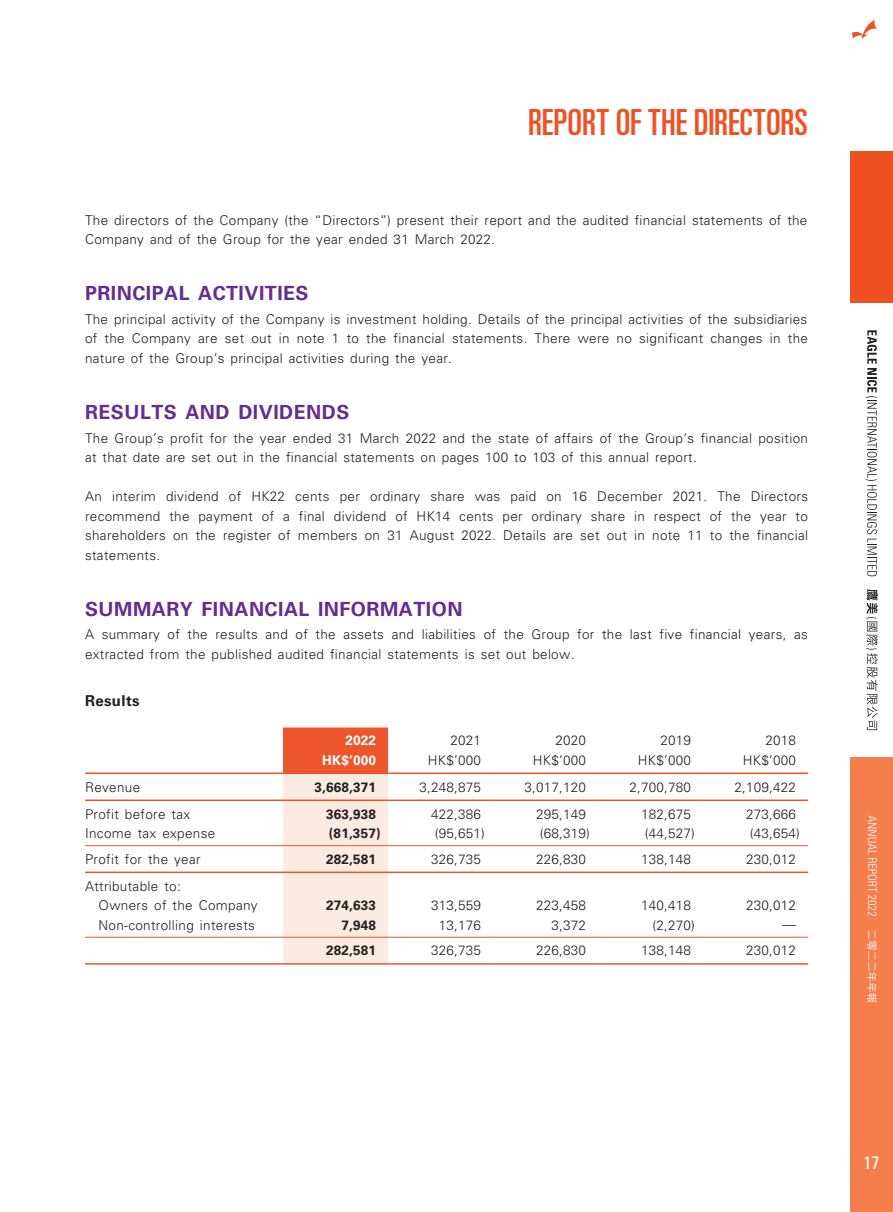
<style>
.page{position:relative;width:893px;height:1212px;background:#fff}
.page>*{position:absolute;margin:0;border:0;box-sizing:border-box;transform-origin:0 0}
.t1{font:ultra-condensed 36px "Univers LT Std";color:#f15122}
._03_H1{font:700 19.5px "Univers LT Std";letter-spacing:.025em;color:#652d91}
.t2{font:condensed 18px "Univers LT Std";color:#fff}
._04___H2{font:700 15px "Univers LT Std";letter-spacing:.025em;color:#231f20}
._01_Body_Text{font:300 13.5px/19.5px "Univers LT Std";letter-spacing:.025em;color:#231f20}
._15_Table_Stub{font:300 13.5px "Univers LT Std";letter-spacing:.025em;color:#231f20}
._01_Body_Text-2{font:700 13.5px "Univers LT Std";letter-spacing:.015em;color:#231f20}
._15_Table_Stub-2{font:700 13.5px "Univers LT Std";letter-spacing:.015em;color:#fff}
</style>
<div class="page">
<svg style="left:851px;top:20px;width:26px;height:19px"></svg>
<svg style="left:866px;top:589px;width:12px;height:141px"></svg>
<svg style="left:866px;top:330px;width:11px;height:246px"></svg>
<div style="left:850px;top:757px;width:43px;height:455px;background:#f57e4d"></div>
<div style="left:850px;top:151px;width:43px;height:152px;background:#f15122"></div>
<svg style="left:868px;top:815px;width:9px;height:101px"></svg>
<svg style="left:867px;top:930px;width:10px;height:73px"></svg>
<svg style="left:283px;top:727px;width:105px;height:236px;background:#f9cdbd"></svg>
<hr style="left:85px;top:772px;width:198px;height:2px;background:#ed562d">
<hr style="left:283px;top:772px;width:105px;height:2px;background:#ed562d">
<hr style="left:388px;top:772px;width:105px;height:2px;background:#ed562d">
<hr style="left:493px;top:772px;width:105px;height:2px;background:#ed562d">
<hr style="left:598px;top:772px;width:105px;height:2px;background:#ed562d">
<hr style="left:703px;top:772px;width:105px;height:2px;background:#ed562d">
<hr style="left:85px;top:799px;width:198px;height:2px;background:#ed562d">
<hr style="left:283px;top:799px;width:105px;height:2px;background:#ed562d">
<hr style="left:388px;top:799px;width:105px;height:2px;background:#ed562d">
<hr style="left:493px;top:799px;width:105px;height:2px;background:#ed562d">
<hr style="left:598px;top:799px;width:105px;height:2px;background:#ed562d">
<hr style="left:703px;top:799px;width:105px;height:2px;background:#ed562d">
<hr style="left:85px;top:845px;width:198px;height:1px;background:#ed562d">
<hr style="left:283px;top:845px;width:105px;height:1px;background:#ed562d">
<hr style="left:388px;top:845px;width:105px;height:1px;background:#ed562d">
<hr style="left:493px;top:845px;width:105px;height:1px;background:#ed562d">
<hr style="left:598px;top:845px;width:105px;height:1px;background:#ed562d">
<hr style="left:703px;top:845px;width:105px;height:1px;background:#ed562d">
<hr style="left:85px;top:871px;width:198px;height:2px;background:#ed562d">
<hr style="left:283px;top:871px;width:105px;height:2px;background:#ed562d">
<hr style="left:388px;top:871px;width:105px;height:2px;background:#ed562d">
<hr style="left:493px;top:871px;width:105px;height:2px;background:#ed562d">
<hr style="left:598px;top:871px;width:105px;height:2px;background:#ed562d">
<hr style="left:703px;top:871px;width:105px;height:2px;background:#ed562d">
<hr style="left:85px;top:937px;width:198px;height:1px;background:#ed562d">
<hr style="left:283px;top:937px;width:105px;height:1px;background:#ed562d">
<hr style="left:388px;top:937px;width:105px;height:1px;background:#ed562d">
<hr style="left:493px;top:937px;width:105px;height:1px;background:#ed562d">
<hr style="left:598px;top:937px;width:105px;height:1px;background:#ed562d">
<hr style="left:703px;top:937px;width:105px;height:1px;background:#ed562d">
<hr style="left:85px;top:963px;width:198px;height:1px;background:#ed562d">
<hr style="left:283px;top:963px;width:105px;height:1px;background:#ed562d">
<hr style="left:388px;top:963px;width:105px;height:1px;background:#ed562d">
<hr style="left:493px;top:963px;width:105px;height:1px;background:#ed562d">
<hr style="left:598px;top:963px;width:105px;height:1px;background:#ed562d">
<hr style="left:703px;top:963px;width:105px;height:1px;background:#ed562d">
<h1 class="t1" style="left:528px;top:102px;width:281px">REPORT OF THE DIRECTORS</h1>
<p class="_01_Body_Text" style="left:85px;top:210px;width:724px">The directors of the Company (the “Directors”) present their report and the audited financial statements of the<br>Company and of the Group for the year ended 31 March 2022.</p>
<p class="_03_H1" style="left:85px;top:282px;width:225px">PRINCIPAL ACTIVITIES</p>
<p class="_01_Body_Text" style="left:85px;top:309px;width:724px;text-align:justify">The principal activity of the Company is investment holding. Details of the principal activities of the subsidiaries of the Company are set out in note 1 to the financial statements. There were no significant changes in the nature of the Group’s principal activities during the year.</p>
<p class="_03_H1" style="left:85px;top:400px;width:266px">RESULTS AND DIVIDENDS</p>
<p class="_01_Body_Text" style="left:85px;top:428px;width:724px">The Group’s profit for the year ended 31 March 2022 and the state of affairs of the Group’s financial position at that date are set out in the financial statements on pages 100 to 103 of this annual report.</p>
<p class="_01_Body_Text" style="left:85px;top:486px;width:725px;text-align:justify">An interim dividend of HK22 cents per ordinary share was paid on 16 December 2021. The Directors recommend the payment of a final dividend of HK14 cents per ordinary share in respect of the year to shareholders on the register of members on 31 August 2022. Details are set out in note 11 to the financial statements.</p>
<p class="_03_H1" style="left:85px;top:597px;width:379px">SUMMARY FINANCIAL INFORMATION</p>
<p class="_01_Body_Text" style="left:85px;top:625px;width:724px">A summary of the results and of the assets and liabilities of the Group for the last five financial years, as extracted from the published audited financial statements is set out below.</p>
<p class="_04___H2" style="left:85px;top:692px;width:56px">Results</p>
<p class="_15_Table_Stub-2" style="left:345px;top:733px;width:32px">2022</p>
<p class="_01_Body_Text" style="left:450px;top:731px;width:32px">2021</p>
<p class="_01_Body_Text" style="left:555px;top:731px;width:32px">2020</p>
<p class="_01_Body_Text" style="left:660px;top:731px;width:32px">2019</p>
<p class="_01_Body_Text" style="left:765px;top:731px;width:32px">2018</p>
<p class="_15_Table_Stub-2" style="left:322px;top:752px;width:56px">HK$’000</p>
<p class="_01_Body_Text" style="left:428px;top:750px;width:55px">HK$’000</p>
<p class="_01_Body_Text" style="left:533px;top:750px;width:55px">HK$’000</p>
<p class="_01_Body_Text" style="left:638px;top:750px;width:55px">HK$’000</p>
<p class="_01_Body_Text" style="left:743px;top:750px;width:55px">HK$’000</p>
<p class="_15_Table_Stub" style="left:85px;top:779px;width:57px">Revenue</p>
<p class="_01_Body_Text-2" style="left:314px;top:779px;width:63px">3,668,371</p>
<p class="_01_Body_Text" style="left:419px;top:777px;width:63px">3,248,875</p>
<p class="_01_Body_Text" style="left:524px;top:777px;width:63px">3,017,120</p>
<p class="_01_Body_Text" style="left:629px;top:777px;width:63px">2,700,780</p>
<p class="_01_Body_Text" style="left:734px;top:777px;width:63px">2,109,422</p>
<p class="_15_Table_Stub" style="left:85px;top:806px;width:107px">Profit before tax</p>
<p class="_01_Body_Text-2" style="left:326px;top:806px;width:51px">363,938</p>
<p class="_01_Body_Text" style="left:431px;top:804px;width:51px">422,386</p>
<p class="_01_Body_Text" style="left:536px;top:804px;width:51px">295,149</p>
<p class="_01_Body_Text" style="left:641px;top:804px;width:51px">182,675</p>
<p class="_01_Body_Text" style="left:746px;top:804px;width:51px">273,666</p>
<p class="_15_Table_Stub" style="left:85px;top:825px;width:132px">Income tax expense</p>
<p class="_01_Body_Text-2" style="left:329px;top:826px;width:53px">(81,357)</p>
<p class="_01_Body_Text" style="left:435px;top:824px;width:52px">(95,651)</p>
<p class="_01_Body_Text" style="left:540px;top:824px;width:52px">(68,319)</p>
<p class="_01_Body_Text" style="left:645px;top:824px;width:52px">(44,527)</p>
<p class="_01_Body_Text" style="left:750px;top:824px;width:52px">(43,654)</p>
<p class="_15_Table_Stub" style="left:85px;top:851px;width:117px">Profit for the year</p>
<p class="_01_Body_Text-2" style="left:326px;top:851px;width:51px">282,581</p>
<p class="_01_Body_Text" style="left:431px;top:849px;width:51px">326,735</p>
<p class="_01_Body_Text" style="left:536px;top:849px;width:51px">226,830</p>
<p class="_01_Body_Text" style="left:641px;top:849px;width:51px">138,148</p>
<p class="_01_Body_Text" style="left:746px;top:849px;width:51px">230,012</p>
<p class="_15_Table_Stub" style="left:85px;top:878px;width:97px">Attributable to:</p>
<p class="_15_Table_Stub" style="left:99px;top:897px;width:161px">Owners of the Company</p>
<p class="_01_Body_Text-2" style="left:326px;top:898px;width:51px">274,633</p>
<p class="_01_Body_Text" style="left:431px;top:896px;width:51px">313,559</p>
<p class="_01_Body_Text" style="left:536px;top:896px;width:51px">223,458</p>
<p class="_01_Body_Text" style="left:641px;top:896px;width:51px">140,418</p>
<p class="_01_Body_Text" style="left:746px;top:896px;width:51px">230,012</p>
<p class="_15_Table_Stub" style="left:99px;top:917px;width:158px">Non-controlling interests</p>
<p class="_01_Body_Text-2" style="left:342px;top:917px;width:36px">7,948</p>
<p class="_01_Body_Text" style="left:439px;top:915px;width:44px">13,176</p>
<p class="_01_Body_Text" style="left:552px;top:915px;width:36px">3,372</p>
<p class="_01_Body_Text" style="left:652px;top:915px;width:44px">(2,270)</p>
<p class="_01_Body_Text" style="left:783px;top:914px;width:15px">—</p>
<p class="_01_Body_Text-2" style="left:326px;top:943px;width:51px">282,581</p>
<p class="_01_Body_Text" style="left:431px;top:941px;width:51px">326,735</p>
<p class="_01_Body_Text" style="left:536px;top:941px;width:51px">226,830</p>
<p class="_01_Body_Text" style="left:641px;top:941px;width:51px">138,148</p>
<p class="_01_Body_Text" style="left:746px;top:941px;width:51px">230,012</p>
<h3 class="t2" style="left:863px;top:1151px;width:18px">17</h3>
</div>
